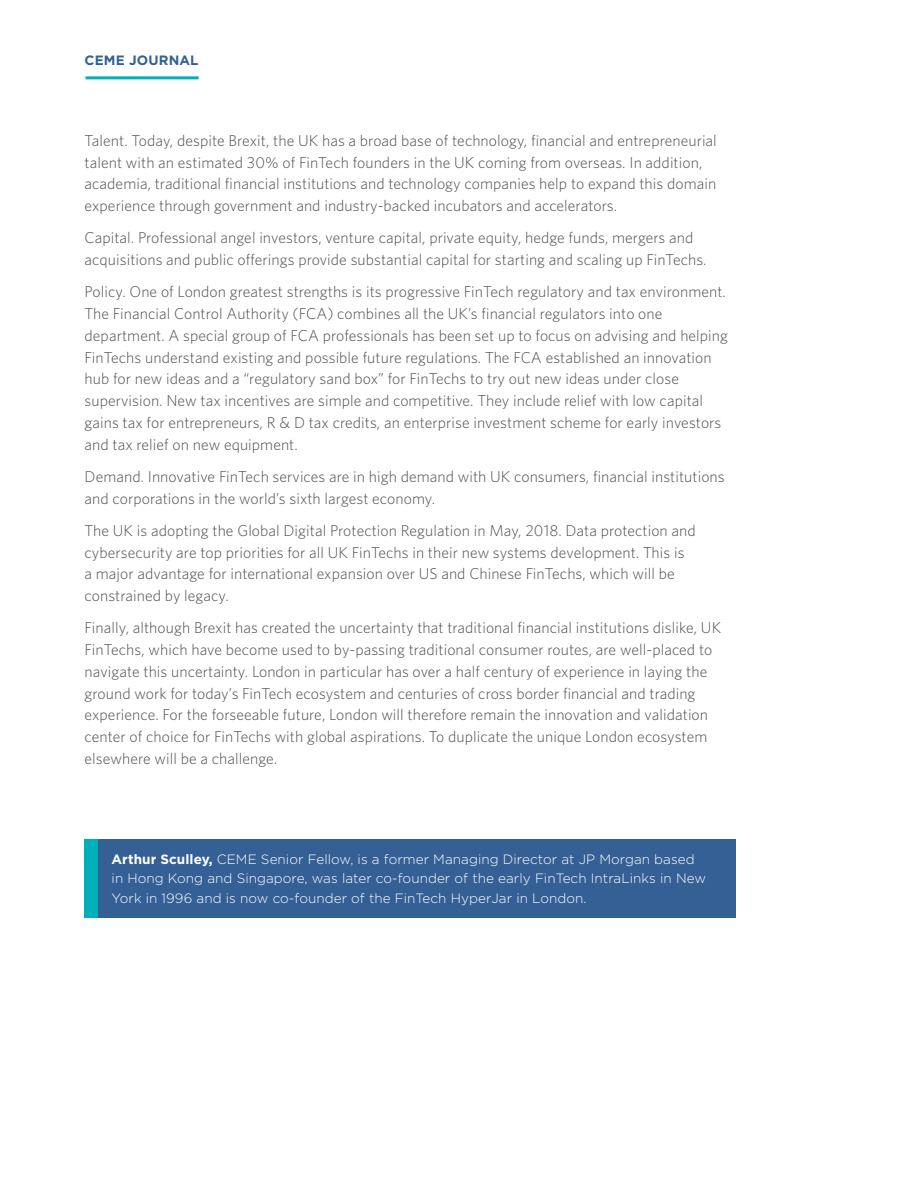
<style>
.page{position:relative;width:918px;height:1188px;background:#fff}
.page>*{position:absolute;margin:0;border:0;box-sizing:border-box;transform-origin:0 0}
.t1{font:300 15.75px/21.8px "Whitney";letter-spacing:.005em;color:#4d4d4f}
.t2{font:300 13.5px/19.5px "Gotham";letter-spacing:.005em;color:#fff}
.t3{font:700 13.5px "Gotham";letter-spacing:.01em;color:#346095}
.s1{font-weight:700}
</style>
<div class="page">
<div style="left:98px;top:839px;width:637px;height:79px;background:#346095"></div>
<div style="left:85px;top:839px;width:13px;height:79px;background:#00b0b9"></div>
<hr style="left:86px;top:76px;width:113px;height:3px;background:#00b0b9">
<p class="t3" style="left:85px;top:51px;width:116px">CEME JOURNAL</p>
<p class="t1" style="left:85px;top:129px;width:634px">Talent. Today, despite Brexit, the UK has a broad base of technology, financial and entrepreneurial talent with an estimated 30% of FinTech founders in the UK coming from overseas. In addition, academia, traditional financial institutions and technology companies help to expand this domain experience through government and industry-backed incubators and accelerators.</p>
<p class="t1" style="left:85px;top:226px;width:624px">Capital. Professional angel investors, venture capital, private equity, hedge funds, mergers and acquisitions and public offerings provide substantial capital for starting and scaling up FinTechs.</p>
<p class="t1" style="left:85px;top:280px;width:645px">Policy. One of London greatest strengths is its progressive FinTech regulatory and tax environment.<br>The Financial Control Authority (FCA) combines all the UK’s financial regulators into one department. A special group of FCA professionals has been set up to focus on advising and helping FinTechs understand existing and possible future regulations. The FCA established an innovation hub for new ideas and a “regulatory sand box” for FinTechs to try out new ideas under close supervision. New tax incentives are simple and competitive. They include relief with low capital gains tax for entrepreneurs, R &amp; D tax credits, an enterprise investment scheme for early investors and tax relief on new equipment.</p>
<p class="t1" style="left:85px;top:465px;width:642px">Demand. Innovative FinTech services are in high demand with UK consumers, financial institutions and corporations in the world’s sixth largest economy.</p>
<p class="t1" style="left:85px;top:519px;width:613px">The UK is adopting the Global Digital Protection Regulation in May, 2018. Data protection and cybersecurity are top priorities for all UK FinTechs in their new systems development. This is a major advantage for international expansion over US and Chinese FinTechs, which will be constrained by legacy.</p>
<p class="t1" style="left:85px;top:616px;width:638px">Finally, although Brexit has created the uncertainty that traditional financial institutions dislike, UK FinTechs, which have become used to by-passing traditional consumer routes, are well-placed to navigate this uncertainty. London in particular has over a half century of experience in laying the ground work for today’s FinTech ecosystem and centuries of cross border financial and trading experience. For the forseeable future, London will therefore remain the innovation and validation center of choice for FinTechs with global aspirations. To duplicate the unique London ecosystem elsewhere will be a challenge.</p>
<p class="t2" style="left:112px;top:849px;width:596px"><span class="s1">Arthur Sculley,</span> CEME Senior Fellow, is a former Managing Director at JP Morgan based in Hong Kong and Singapore, was later co-founder of the early FinTech IntraLinks in New<br>York in 1996 and is now co-founder of the FinTech HyperJar in London.</p>
</div>
